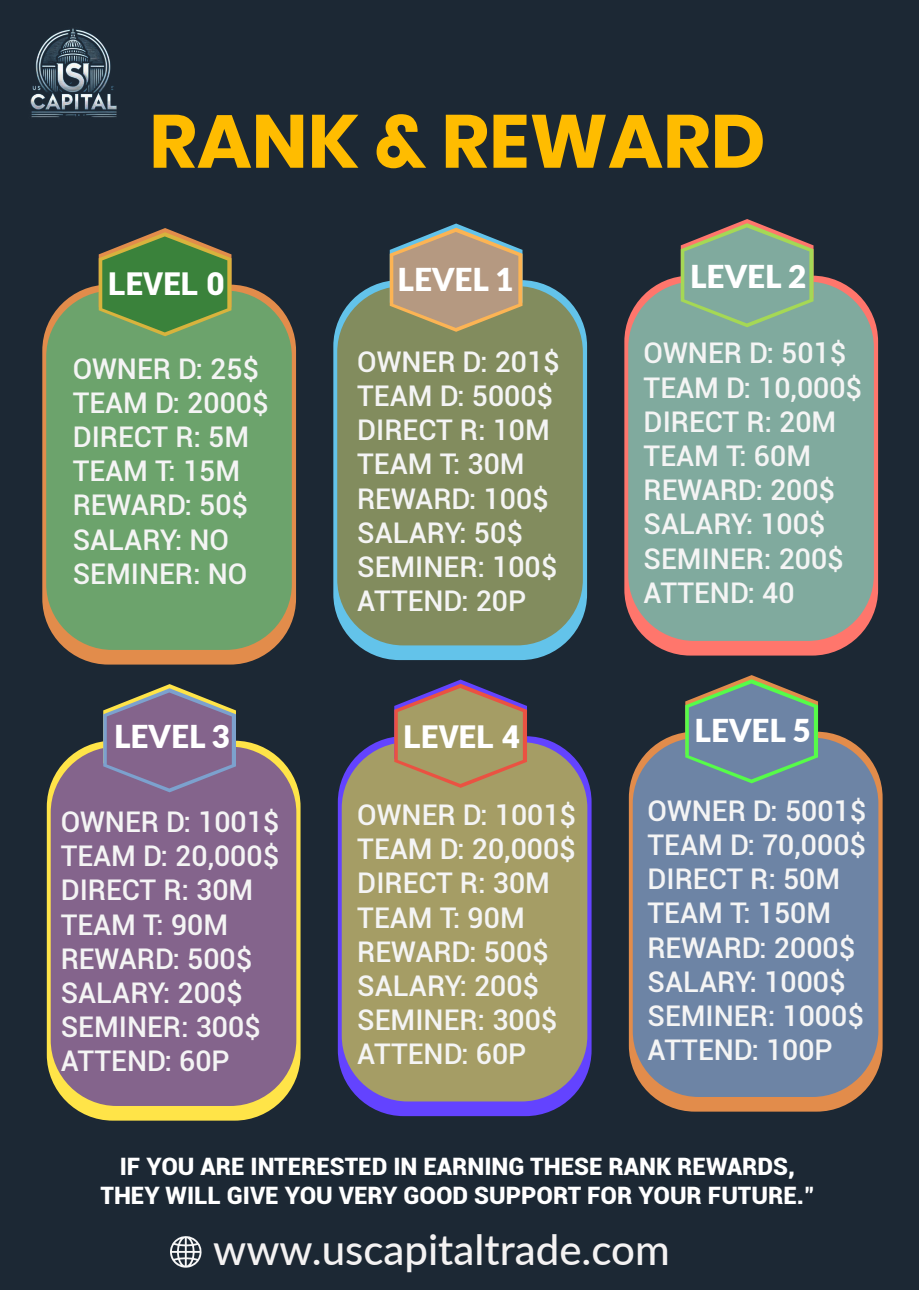
<style>
.page{position:relative;width:920px;height:1290px;background:#fff}
.page>*{position:absolute;margin:0;border:0;box-sizing:border-box;transform-origin:0 0}
.t1{font:700 75px "Poppins";color:#ffbc00}
.t2{font:500 42px "Lato";color:#f4f2f2}
.t3{font:900 31.5px "Lato";color:#fff}
.t4{font:900 31.5px "Roboto";color:#fff}
.t5{font:500 28.5px/34.2px "Roboto";color:#f4f4f4}
.t6{font:900 24px/28.8px "Roboto";color:#fff;text-align:center}
</style>
<div class="page">
<div style="left:1px;top:0;width:918px;height:1290px;background:#1c2834"></div>
<img style="left:0;top:0;width:117px;height:151px">
<div style="left:42px;top:285px;width:254px;height:379px;background:#e28c4b;border-radius:66px"></div>
<div style="left:46px;top:291px;width:246px;height:359px;background:#6ca36c;border-radius:66px"></div>
<svg style="left:99px;top:228px;width:132px;height:108px"></svg>
<div style="left:333px;top:280px;width:254px;height:380px;background:#63c3ea;border-radius:66px"></div>
<div style="left:337px;top:286px;width:246px;height:359px;background:#828c5e;border-radius:66px"></div>
<svg style="left:390px;top:224px;width:132px;height:108px"></svg>
<div style="left:624px;top:276px;width:254px;height:379px;background:#ff766c;border-radius:66px"></div>
<div style="left:628px;top:282px;width:246px;height:359px;background:#80aa9e;border-radius:66px"></div>
<svg style="left:681px;top:219px;width:132px;height:108px"></svg>
<div style="left:47px;top:741px;width:254px;height:379px;background:#ffe448;border-radius:66px"></div>
<div style="left:51px;top:747px;width:245px;height:359px;background:#84648c;border-radius:66px"></div>
<svg style="left:103px;top:684px;width:133px;height:108px"></svg>
<div style="left:338px;top:736px;width:254px;height:380px;background:#6343ff;border-radius:66px"></div>
<div style="left:342px;top:742px;width:245px;height:359px;background:#a59d65;border-radius:66px"></div>
<svg style="left:394px;top:680px;width:133px;height:108px"></svg>
<div style="left:629px;top:732px;width:254px;height:379px;background:#e28c4b;border-radius:66px"></div>
<div style="left:633px;top:738px;width:245px;height:359px;background:#6d84a5;border-radius:66px"></div>
<svg style="left:685px;top:675px;width:133px;height:108px"></svg>
<svg style="left:170px;top:1236px;width:32px;height:31px"></svg>
<h1 class="t1" style="left:149px;top:98px;width:618px">RANK &amp; REWARD</h1>
<p class="t4" style="left:108px;top:262px;width:118px">LEVEL 0</p>
<p class="t3" style="left:398px;top:255px;width:118px">LEVEL 1</p>
<p class="t3" style="left:690px;top:252px;width:118px">LEVEL 2</p>
<p class="t5" style="left:73px;top:350px;width:198px">OWNER D: 25$<br>TEAM D: 2000$<br>DIRECT R: 5M<br>TEAM T: 15M<br>REWARD: 50$<br>SALARY: NO<br>SEMINER: NO</p>
<p class="t5" style="left:357px;top:343px;width:204px">OWNER D: 201$<br>TEAM D: 5000$<br>DIRECT R: 10M<br>TEAM T: 30M<br>REWARD: 100$<br>SALARY: 50$<br>SEMINER: 100$<br>ATTEND: 20P</p>
<p class="t5" style="left:644px;top:335px;width:220px">OWNER D: 501$<br>TEAM D: 10,000$<br>DIRECT R: 20M<br>TEAM T: 60M<br>REWARD: 200$<br>SALARY: 100$<br>SEMINER: 200$<br>ATTEND: 40</p>
<p class="t3" style="left:114px;top:713px;width:118px">LEVEL 3</p>
<p class="t4" style="left:404px;top:715px;width:118px">LEVEL 4</p>
<p class="t3" style="left:695px;top:707px;width:118px">LEVEL 5</p>
<p class="t5" style="left:61px;top:804px;width:221px">OWNER D: 1001$<br>TEAM D: 20,000$<br>DIRECT R: 30M<br>TEAM T: 90M<br>REWARD: 500$<br>SALARY: 200$<br>SEMINER: 300$<br>ATTEND: 60P</p>
<p class="t5" style="left:357px;top:796px;width:221px">OWNER D: 1001$<br>TEAM D: 20,000$<br>DIRECT R: 30M<br>TEAM T: 90M<br>REWARD: 500$<br>SALARY: 200$<br>SEMINER: 300$<br>ATTEND: 60P</p>
<p class="t5" style="left:647px;top:792px;width:221px">OWNER D: 5001$<br>TEAM D: 70,000$<br>DIRECT R: 50M<br>TEAM T: 150M<br>REWARD: 2000$<br>SALARY: 1000$<br>SEMINER: 1000$<br>ATTEND: 100P</p>
<p class="t6" style="left:101px;top:1151px;width:715px">IF YOU ARE INTERESTED IN EARNING THESE RANK REWARDS,<br>THEY WILL GIVE YOU VERY GOOD SUPPORT FOR YOUR FUTURE."</p>
<h2 class="t2" style="left:213px;top:1220px;width:458px">www.uscapitaltrade.com</h2>
</div>
